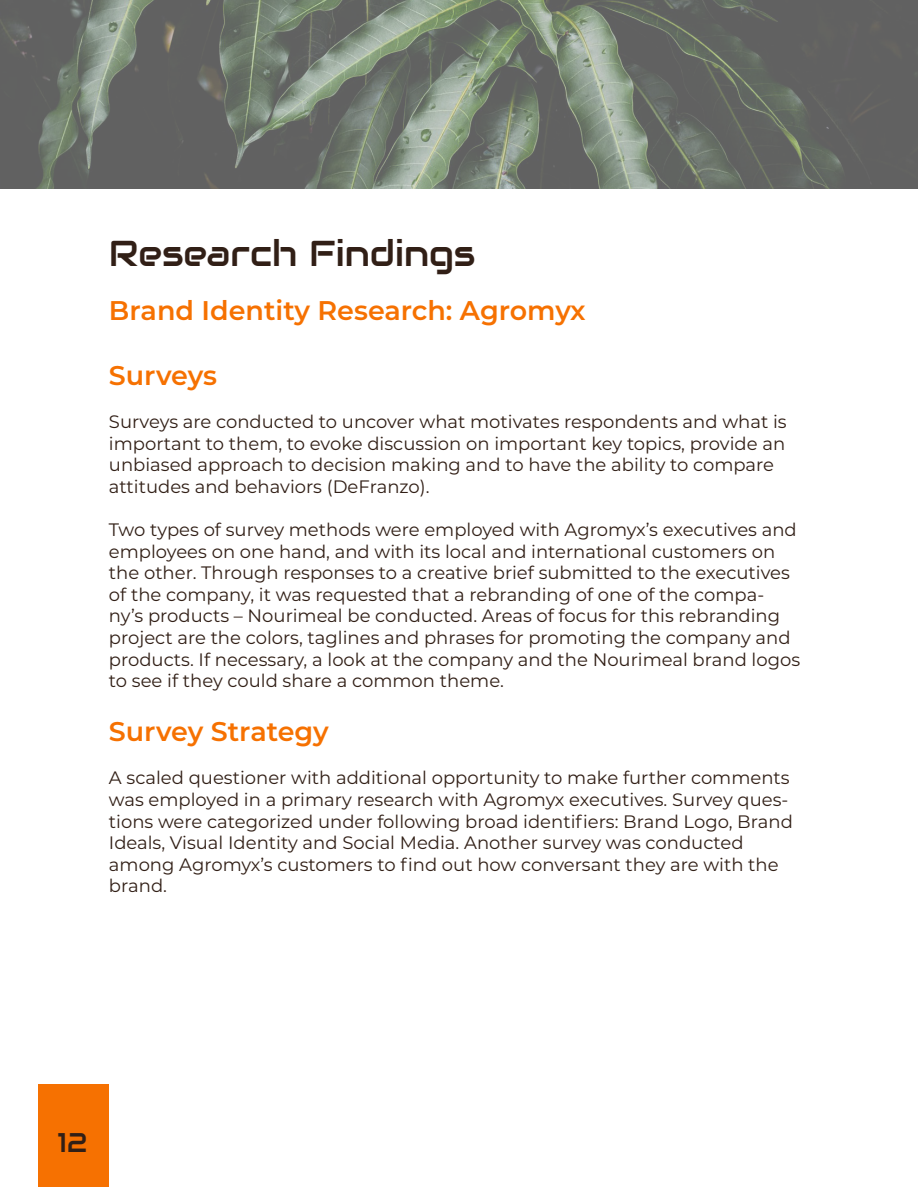
<style>
.page{position:relative;width:918px;height:1188px;background:#fff}
.page>*{position:absolute;margin:0;border:0;box-sizing:border-box;transform-origin:0 0}
.t1{font:36px "Audiowide";color:#311f16}
.t2{font:600 27px "Montserrat";color:#f67101}
.t3{font:27px "Audiowide";color:#311f16}
.t4{font:18px/21.6px "Montserrat";color:#311f16}
</style>
<div class="page">
<img style="left:0;top:0;width:918px;height:189px">
<div style="left:39px;top:1084px;width:70px;height:103px;background:#f67101"></div>
<p class="t1" style="left:109px;top:230px;width:368px">Research Findings</p>
<p class="t2" style="left:109px;top:291px;width:478px">Brand Identity Research: Agromyx</p>
<p class="t2" style="left:109px;top:356px;width:110px">Surveys</p>
<p class="t4" style="left:109px;top:410px;width:679px">Surveys are conducted to uncover what motivates respondents and what is important to them, to evoke discussion on important key topics, provide an unbiased approach to decision making and to have the ability to compare attitudes and behaviors (DeFranzo).</p>
<p class="t4" style="left:109px;top:518px;width:693px">Two types of survey methods were employed with Agromyx’s executives and employees on one hand, and with its local and international customers on the other. Through responses to a creative brief submitted to the executives of the company, it was requested that a rebranding of one of the compa&shy;ny’s products – Nourimeal be conducted. Areas of focus for this rebranding project are the colors, taglines and phrases for promoting the company and products. If necessary, a look at the company and the Nourimeal brand logos to see if they could share a common theme.</p>
<p class="t2" style="left:109px;top:713px;width:221px">Survey Strategy</p>
<p class="t4" style="left:109px;top:767px;width:686px">A scaled questioner with additional opportunity to make further comments was employed in a primary research with Agromyx executives. Survey ques&shy;tions were categorized under following broad identifiers: Brand Logo, Brand Ideals, Visual Identity and Social Media. Another survey was conducted among Agromyx’s customers to find out how conversant they are with the brand.</p>
<p class="t3" style="left:58px;top:1125px;width:31px">12</p>
</div>
